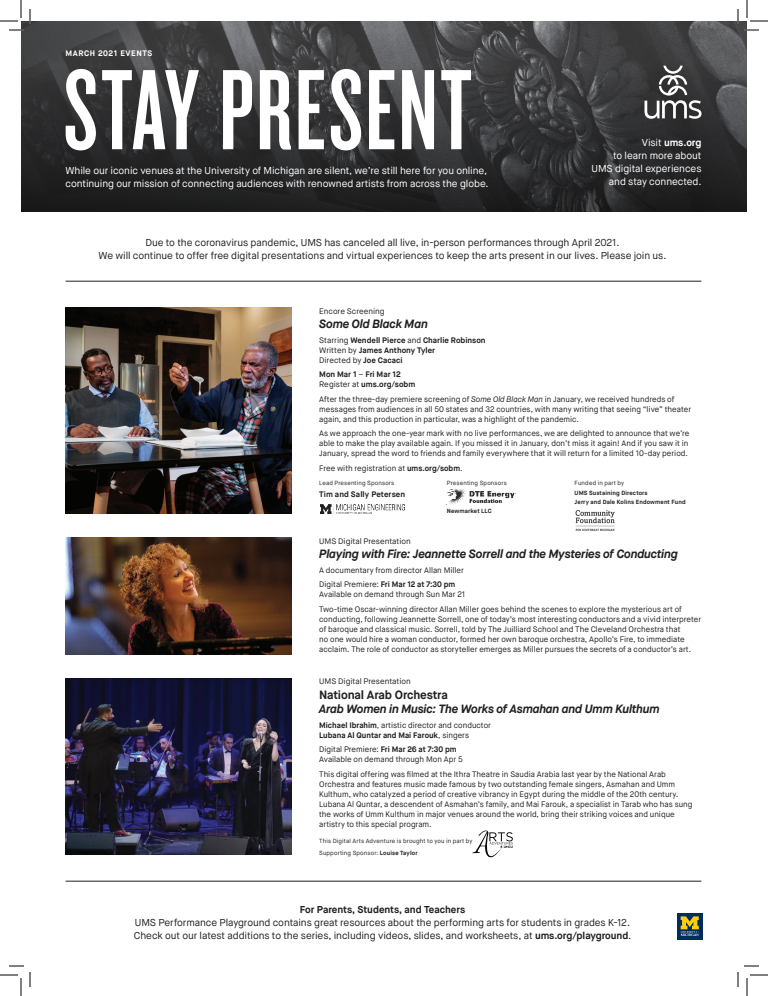
<style>
.page{position:relative;width:768px;height:996px;background:#fff}
.page>*{position:absolute;margin:0;border:0;box-sizing:border-box;transform-origin:0 0}
.t1{font:118.8px "Knockout 47 Bantamweight";letter-spacing:.02em;color:#fff}
.t2{font:italic 700 12px/14.4px "Maison Neue";letter-spacing:-.015em;color:#231f20}
.t3{font:10px/13px "Maison Neue";letter-spacing:-.01em;color:#231f20;text-align:center}
.t4{font:10px/13px "Maison Neue";letter-spacing:-.01em;color:#fff}
.t5{font:700 10px "Maison Neue";letter-spacing:-.01em;color:#231f20}
.t6{font:8px/10px "Maison Neue";color:#231f20}
.t7{font:700 8px/10px "Maison Neue";color:#231f20}
.t8{font:700 8px "Maison Neue";letter-spacing:.065em;color:#fff}
.t9{font:6px "Maison Neue";letter-spacing:.02em;color:#231f20}
.t10{font:700 6px "Maison Neue";letter-spacing:.02em;color:#231f20}
.s1{font-weight:700}
.s2{font-weight:400}
.s3{font-style:italic}
.s4{font-style:normal}
</style>
<div class="page">
<img style="left:21px;top:21px;width:726px;height:45px">
<svg style="left:21px;top:66px;width:726px;height:146px;background:#2f3031"></svg>
<div style="left:677px;top:913px;width:25px;height:27px;background:#002d5e"></div>
<svg style="left:681px;top:916px;width:18px;height:20px"></svg>
<img style="left:66px;top:307px;width:226px;height:206px">
<img style="left:66px;top:538px;width:226px;height:116px">
<img style="left:66px;top:678px;width:226px;height:177px">
<hr style="left:66px;top:281px;width:635px;height:1px;background:#231f20">
<hr style="left:66px;top:881px;width:635px;height:1px;background:#231f20">
<div style="left:615px;top:36px;width:116px;height:112px;background:#231f20;opacity:.24"></div>
<svg style="left:645px;top:66px;width:57px;height:53px;background:#606061"></svg>
<svg style="left:472px;top:831px;width:41px;height:26px"></svg>
<img style="left:575px;top:510px;width:40px;height:21px">
<img style="left:320px;top:505px;width:84px;height:8px">
<img style="left:447px;top:489px;width:68px;height:15px">
<svg style="left:0;top:0;width:31px;height:31px"></svg>
<svg style="left:0;top:965px;width:31px;height:31px"></svg>
<svg style="left:737px;top:0;width:31px;height:31px"></svg>
<svg style="left:737px;top:965px;width:31px;height:31px"></svg>
<p class="t8" style="left:66px;top:48px;width:88px">MARCH 2021 EVENTS</p>
<p class="t1" style="left:64px;top:40px;width:410px">STAY PRESENT</p>
<p class="t4" style="left:66px;top:164px;width:425px">While our iconic venues at the University of Michigan are silent, we’re still here for you online, continuing our mission of connecting audiences with renowned artists from across the globe.</p>
<p class="t4" style="left:592px;top:137px;width:111px;text-align:right">Visit <span class="s1">ums.org<br></span>to learn more about<br>UMS digital experiences and stay connected.</p>
<p class="t3" style="left:99px;top:236px;width:569px">Due to the coronavirus pandemic, UMS has canceled all live, in-person performances through April 2021.<br>We will continue to offer free digital presentations and virtual experiences to keep the arts present in our lives. Please join us.</p>
<p class="t6" style="left:319px;top:306px;width:67px">Encore Screening</p>
<p class="t2" style="left:319px;top:317px;width:110px">Some Old Black Man</p>
<p class="t7" style="left:319px;top:335px;width:168px"><span class="s2">Starring</span> Wendell Pierce <span class="s2">and</span> Charlie Robinson<br><span class="s2">Written by</span> James Anthony Tyler<br><span class="s2">Directed by</span> Joe Cacaci</p>
<p class="t7" style="left:319px;top:369px;width:98px">Mon Mar 1 <span class="s2">–</span> Fri Mar 12<br><span class="s2">Register at</span> ums.org/sobm</p>
<p class="t6" style="left:319px;top:394px;width:373px">After the three-day premiere screening of <span class="s3">Some Old Black Man</span> in January, we received hundreds of messages from audiences in all 50 states and 32 countries, with many writing that seeing “live” theater again, and this production in particular, was a highlight of the pandemic.</p>
<p class="t6" style="left:319px;top:428px;width:372px">As we approach the one-year mark with no live performances, we are delighted to announce that we’re able to make the play available again. If you missed it in January, don’t miss it again! And if you saw it in<br>January, spread the word to friends and family everywhere that it will return for a limited 10-day period.</p>
<p class="t6" style="left:319px;top:463px;width:145px">Free with registration at <span class="s1">ums.org/sobm</span>.</p>
<p class="t9" style="left:319px;top:480px;width:77px">Lead Presenting Sponsors</p>
<p class="t7" style="left:319px;top:490px;width:88px">Tim and Sally Petersen</p>
<p class="t9" style="left:447px;top:480px;width:61px">Presenting Sponsors</p>
<p class="t10" style="left:447px;top:507px;width:46px">Newmarket LLC</p>
<p class="t9" style="left:575px;top:480px;width:51px">Funded in part by</p>
<p class="t10" style="left:575px;top:489px;width:75px">UMS Sustaining Directors</p>
<p class="t10" style="left:575px;top:499px;width:113px">Jerry and Dale Kolins Endowment Fund</p>
<p class="t6" style="left:319px;top:536px;width:93px">UMS Digital Presentation</p>
<p class="t2" style="left:319px;top:547px;width:360px">Playing with Fire: Jeannette Sorrell and the Mysteries of Conducting</p>
<p class="t6" style="left:319px;top:565px;width:146px">A documentary from director Allan Miller</p>
<p class="t6" style="left:319px;top:579px;width:148px">Digital Premiere: <span class="s1">Fri Mar 12 at 7:30 pm<br></span>Available on demand through Sun Mar 21</p>
<p class="t6" style="left:319px;top:604px;width:383px">Two-time Oscar-winning director Allan Miller goes behind the scenes to explore the mysterious art of conducting, following Jeannette Sorrell, one of today’s most interesting conductors and a vivid interpreter of baroque and classical music. Sorrell, told by The Juilliard School and The Cleveland Orchestra that<br>no one would hire a woman conductor, formed her own baroque orchestra, Apollo’s Fire, to immediate acclaim. The role of conductor as storyteller emerges as Miller pursues the secrets of a conductor’s art.</p>
<p class="t6" style="left:319px;top:677px;width:93px">UMS Digital Presentation</p>
<p class="t2" style="left:319px;top:687px;width:342px"><span class="s4">National Arab Orchestra<br></span>Arab Women in Music: The Works of Asmahan and Umm Kulthum</p>
<p class="t7" style="left:319px;top:720px;width:173px">Michael Ibrahim<span class="s2">, artistic director and conductor<br></span>Lubana Al Quntar and Mai Farouk<span class="s2">, singers</span></p>
<p class="t6" style="left:319px;top:744px;width:145px">Digital Premiere: <span class="s1">Fri Mar 26 at 7:30 pm<br></span>Available on demand through Mon Apr 5</p>
<p class="t6" style="left:319px;top:769px;width:375px">This digital offering was filmed at the Ithra Theatre in Saudia Arabia last year by the National Arab Orchestra and features music made famous by two outstanding female singers, Asmahan and Umm Kulthum, who catalyzed a period of creative vibrancy in Egypt during the middle of the 20th century.<br>Lubana Al Quntar, a descendent of Asmahan’s family, and Mai Farouk, a specialist in Tarab who has sung the works of Umm Kulthum in major venues around the world, bring their striking voices and unique artistry to this special program.</p>
<p class="t9" style="left:319px;top:837px;width:155px">This Digital Arts Adventure is brought to you in part by</p>
<p class="t9" style="left:319px;top:849px;width:100px">Supporting Sponsor: <span class="s1">Louise Taylor</span></p>
<p class="t5" style="left:300px;top:903px;width:167px">For Parents, Students, and Teachers</p>
<p class="t3" style="left:134px;top:916px;width:499px;text-align:left">UMS Performance Playground contains great resources about the performing arts for students in grades K-12.<br>Check out our latest additions to the series, including videos, slides, and worksheets, at <span class="s1">ums.org/playground</span>.</p>
</div>
